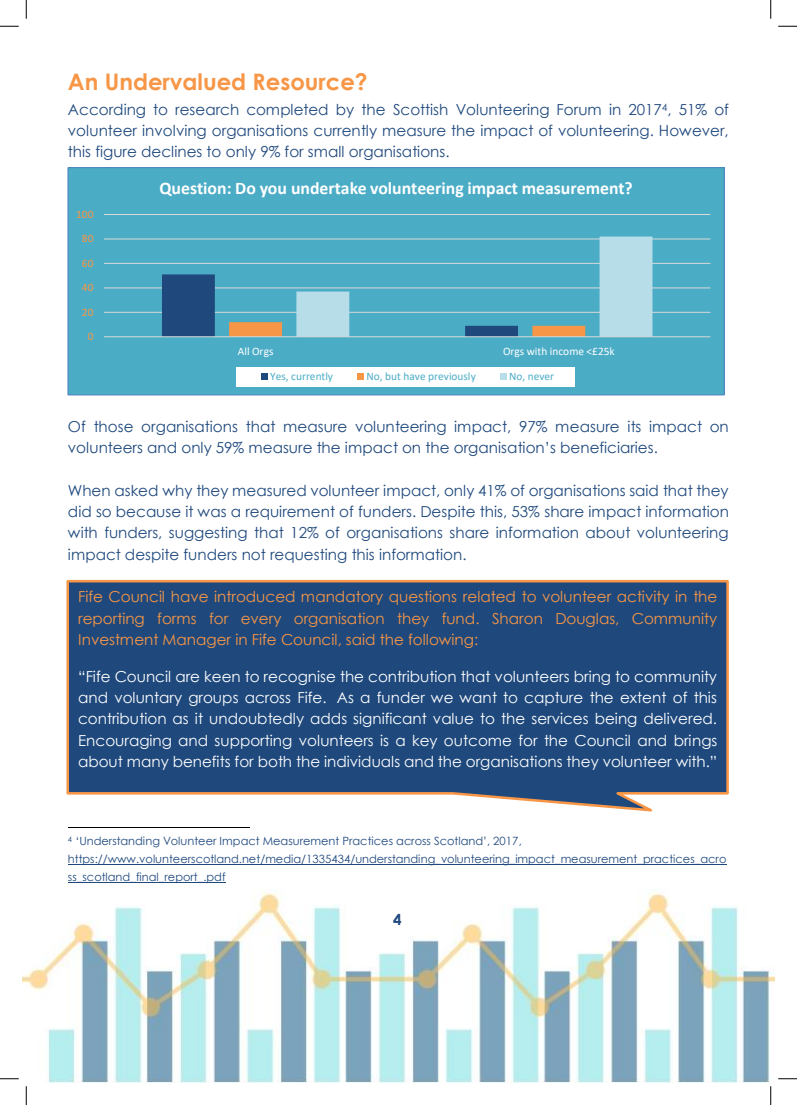
<style>
.page{position:relative;width:797px;height:1105px;background:#fff}
.page>*{position:absolute;margin:0;border:0;box-sizing:border-box;transform-origin:0 0}
.t1{font:700 22.75px "Century Gothic";color:#f79646}
.t2{font:700 17.75px "Calibri";color:#fff}
.t3{font:15.12px/21.4px "Century Gothic";color:#1f497d;text-align:justify}
.t4{font:15.12px/21.4px "Century Gothic";color:#fff;text-align:justify}
.t5{font:15.12px/21.4px "Century Gothic";color:#f79646;text-align:justify}
.t6{font:700 15.12px "Century Gothic";color:#1f497d}
.t7{font:11.38px/18.1px "Century Gothic";color:#1f497d}
.t8{font:11.38px "Calibri";letter-spacing:-.005em;color:#4bacc6}
.t9{font:11.38px "Calibri";color:#fff}
.t10{font:11.38px "Calibri";color:#f79646}
</style>
<div class="page">
<img style="left:23px;top:890px;width:751px;height:192px">
<hr style="left:68px;top:827px;width:182px;height:1px;background:#000">
<hr style="left:68px;top:864px;width:658px;height:1px;background:#1f497d">
<hr style="left:68px;top:882px;width:158px;height:1px;background:#1f497d">
<svg style="left:66px;top:579px;width:663px;height:233px;background:#355884"></svg>
<div style="left:68px;top:168px;width:656px;height:227px;background:#4bacc6"></div>
<hr style="left:104px;top:312px;width:606px;height:1px;background:#d9d9d9">
<hr style="left:104px;top:287px;width:606px;height:1px;background:#d9d9d9">
<hr style="left:104px;top:263px;width:606px;height:1px;background:#d9d9d9">
<hr style="left:104px;top:238px;width:606px;height:1px;background:#d9d9d9">
<hr style="left:104px;top:214px;width:606px;height:1px;background:#d9d9d9">
<svg style="left:162px;top:274px;width:134px;height:62px"></svg>
<svg style="left:296px;top:237px;width:356px;height:99px"></svg>
<hr style="left:104px;top:336px;width:606px;height:1px;background:#d9d9d9">
<div style="left:236px;top:367px;width:338px;height:20px;background:#fff"></div>
<svg style="left:261px;top:374px;width:6px;height:6px"></svg>
<div style="left:357px;top:374px;width:7px;height:6px;background:#f79646"></div>
<svg style="left:500px;top:374px;width:6px;height:6px"></svg>
<div style="left:67px;top:167px;width:657px;height:228px;border:1px solid #4f81bd"></div>
<svg style="left:0;top:25px;width:19px;height:2px"></svg>
<svg style="left:778px;top:25px;width:19px;height:2px"></svg>
<svg style="left:0;top:1078px;width:19px;height:1px"></svg>
<svg style="left:778px;top:1078px;width:19px;height:1px"></svg>
<svg style="left:25px;top:0;width:2px;height:19px"></svg>
<svg style="left:25px;top:1086px;width:2px;height:19px"></svg>
<svg style="left:770px;top:0;width:1px;height:19px"></svg>
<svg style="left:770px;top:1086px;width:1px;height:19px"></svg>
<p class="t1" style="left:68px;top:65px;width:301px">An Undervalued Resource?</p>
<p class="t3" style="left:68px;top:98px;width:662px">According to research completed by the Scottish Volunteering Forum in 2017<sup>4</sup>, 51% of volunteer involving organisations currently measure the impact of volunteering. However, this figure declines to only 9% for small organisations.</p>
<p class="t10" style="left:76px;top:206px;width:19px">100</p>
<p class="t10" style="left:82px;top:230px;width:13px">80</p>
<p class="t10" style="left:82px;top:255px;width:13px">60</p>
<p class="t10" style="left:82px;top:279px;width:13px">40</p>
<p class="t10" style="left:82px;top:304px;width:13px">20</p>
<p class="t10" style="left:88px;top:328px;width:7px">0</p>
<p class="t2" style="left:159px;top:176px;width:475px">Question: Do you undertake volunteering impact measurement?</p>
<p class="t9" style="left:238px;top:343px;width:37px">All Orgs</p>
<p class="t9" style="left:503px;top:343px;width:113px">Orgs with income &lt;£25k</p>
<p class="t8" style="left:270px;top:368px;width:64px">Yes, currently</p>
<p class="t8" style="left:366px;top:368px;width:111px">No, but have previously</p>
<p class="t8" style="left:509px;top:368px;width:47px">No, never</p>
<p class="t3" style="left:68px;top:415px;width:662px">Of those organisations that measure volunteering impact, 97% measure its impact on volunteers and only 59% measure the impact on the organisation’s beneficiaries.</p>
<p class="t3" style="left:68px;top:479px;width:662px">When asked why they measured volunteer impact, only 41% of organisations said that they did so because it was a requirement of funders. Despite this, 53% share impact information with funders, suggesting that 12% of organisations share information about volunteering impact despite funders not requesting this information.</p>
<p class="t5" style="left:78px;top:586px;width:640px">Fife Council have introduced mandatory questions related to volunteer activity in the reporting forms for every organisation they fund. Sharon Douglas, Community Investment Manager in Fife Council, said the following:</p>
<p class="t4" style="left:78px;top:665px;width:640px">“Fife Council are keen to recognise the contribution that volunteers bring to community and voluntary groups across Fife. As a funder we want to capture the extent of this contribution as it undoubtedly adds significant value to the services being delivered.<br>Encouraging and supporting volunteers is a key outcome for the Council and brings about many benefits for both the individuals and the organisations they volunteer with.”</p>
<p class="t7" style="left:68px;top:832px;width:660px"><sup>4</sup> ‘Understanding Volunteer Impact Measurement Practices across Scotland’, 2017, https://www.volunteerscotland.net/media/1335434/understanding_volunteering_impact_measurement_practices_acro ss_scotland_final_report_.pdf</p>
<p class="t6" style="left:393px;top:908px;width:10px">4</p>
</div>
